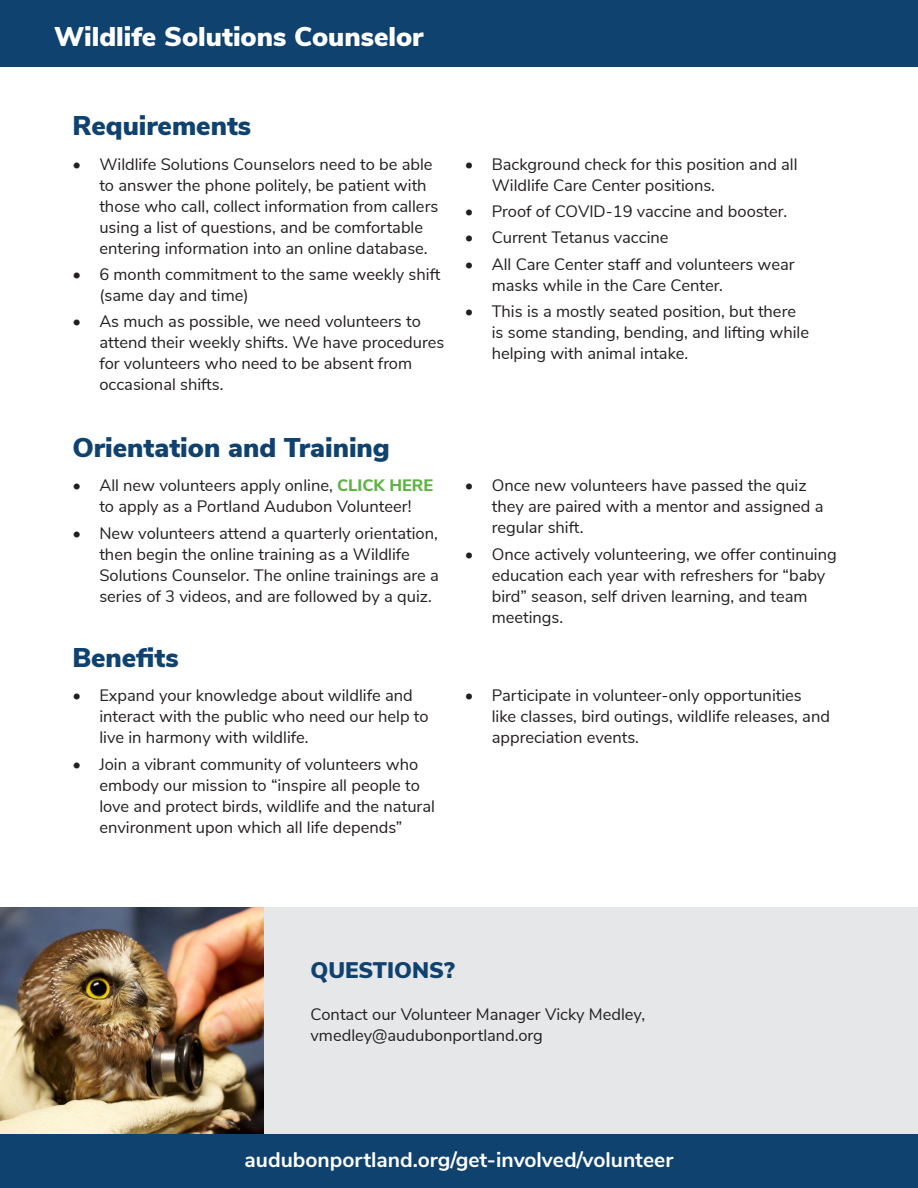
<style>
.page{position:relative;width:918px;height:1188px;background:#fff}
.page>*{position:absolute;margin:0;border:0;box-sizing:border-box;transform-origin:0 0}
.t1{font:900 27px "Nunito Sans";color:#10426f}
.t2{font:900 27px "Nunito Sans";color:#fff}
.t3{font:900 22.5px "Nunito Sans";color:#10426f}
.t4{font:700 21px "Nunito Sans";color:#fff}
.t5{font:16.5px/21px "Nunito Sans";color:#231f20}
.s1{font-weight:800;color:#60b245}
</style>
<div class="page">
<div style="left:252px;top:907px;width:666px;height:244px;background:#e6e7e9"></div>
<img style="left:0;top:907px;width:264px;height:227px">
<div style="left:0;top:1134px;width:918px;height:54px;background:#10426f"></div>
<div style="left:0;top:0;width:918px;height:66px;background:#10426f"></div>
<p class="t2" style="left:54px;top:17px;width:371px">Wildlife Solutions Counselor</p>
<p class="t1" style="left:72px;top:106px;width:180px">Requirements</p>
<p class="t5" style="left:99px;top:152px;width:340px;text-indent:-27px">• Wildlife Solutions Counselors need to be able to answer the phone politely, be patient with those who call, collect information from callers using a list of questions, and be comfortable entering information into an online database.</p>
<p class="t5" style="left:99px;top:263px;width:342px;text-indent:-27px">• 6 month commitment to the same weekly shift (same day and time)</p>
<p class="t5" style="left:99px;top:310px;width:346px;text-indent:-27px">• As much as possible, we need volunteers to attend their weekly shifts. We have procedures for volunteers who need to be absent from occasional shifts.</p>
<p class="t1" style="left:72px;top:428px;width:319px">Orientation and Training</p>
<p class="t5" style="left:72px;top:474px;width:362px;text-align:center">• All new volunteers apply online, <span class="s1">CLICK HERE </span>to apply as a Portland Audubon Volunteer!</p>
<p class="t5" style="left:99px;top:522px;width:341px;text-indent:-27px">• New volunteers attend a quarterly orientation, then begin the online training as a Wildlife Solutions Counselor. The online trainings are a series of 3 videos, and are followed by a quiz.</p>
<p class="t1" style="left:72px;top:638px;width:108px">Benefits</p>
<p class="t5" style="left:99px;top:684px;width:331px;text-indent:-27px">• Expand your knowledge about wildlife and interact with the public who need our help to live in harmony with wildlife.</p>
<p class="t5" style="left:99px;top:753px;width:337px;text-indent:-27px">• Join a vibrant community of volunteers who embody our mission to “inspire all people to love and protect birds, wildlife and the natural environment upon which all life depends”</p>
<p class="t5" style="left:492px;top:152px;width:307px;text-indent:-27px">• Background check for this position and all<br>Wildlife Care Center positions.</p>
<p class="t5" style="left:465px;top:200px;width:324px">• Proof of COVID-19 vaccine and booster.</p>
<p class="t5" style="left:465px;top:226px;width:205px">• Current Tetanus vaccine</p>
<p class="t5" style="left:492px;top:253px;width:304px;text-indent:-27px">• All Care Center staff and volunteers wear masks while in the Care Center.</p>
<p class="t5" style="left:492px;top:300px;width:319px;text-indent:-27px">• This is a mostly seated position, but there is some standing, bending, and lifting while helping with animal intake.</p>
<p class="t5" style="left:492px;top:474px;width:333px;text-indent:-27px">• Once new volunteers have passed the quiz they are paired with a mentor and assigned a regular shift.</p>
<p class="t5" style="left:492px;top:543px;width:347px;text-indent:-27px">• Once actively volunteering, we offer continuing education each year with refreshers for “baby bird” season, self driven learning, and team meetings.</p>
<p class="t5" style="left:492px;top:684px;width:340px;text-indent:-27px">• Participate in volunteer-only opportunities like classes, bird outings, wildlife releases, and appreciation events.</p>
<p class="t3" style="left:310px;top:953px;width:146px">QUESTIONS?</p>
<p class="t5" style="left:310px;top:1002px;width:336px">Contact our Volunteer Manager Vicky Medley, vmedley@audubonportland.org</p>
<p class="t4" style="left:245px;top:1144px;width:430px">audubonportland.org/get-involved/volunteer</p>
</div>
